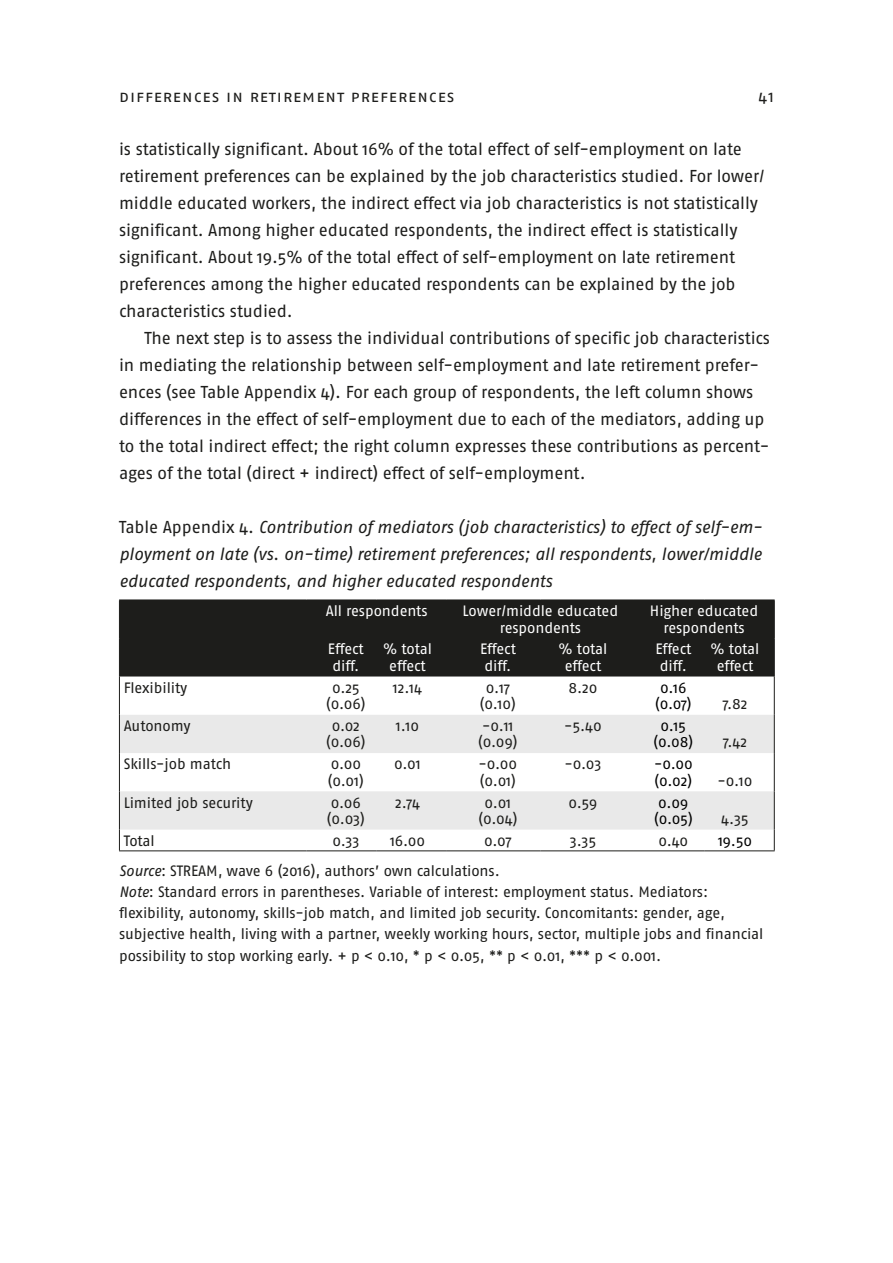
<style>
.page{position:relative;width:893px;height:1263px;background:#fff}
.page>*{position:absolute;margin:0;border:0;box-sizing:border-box;transform-origin:0 0}
.t1{font:17.25px/27px "Fago Pro";letter-spacing:-.005em;color:#1d1d1b}
.t2{font:italic 17.25px/27px "Fago Pro";letter-spacing:-.005em;color:#1d1d1b;text-align:justify}
.t3{font:16.5px "Fago Pro";letter-spacing:.06em;color:#1d1d1b}
.t4{font:15px/16.5px "Fago Pro";letter-spacing:-.005em;color:#1d1d1b}
.t5{font:15px/16.5px "Fago Pro";letter-spacing:-.005em;color:#fff;text-align:center}
.t6{font:15px/16.5px "Fago Pro";letter-spacing:-.015em;color:#000;text-align:center}
.s1{font-style:normal}
.s2{font-style:italic}
</style>
<div class="page">
<div style="left:120px;top:601px;width:654px;height:75px;background:#1d1d1b"></div>
<svg style="left:120px;top:715px;width:654px;height:115px;fill:#e9e9e9"></svg>
<hr style="left:119px;top:600px;width:188px;height:1px;background:#1d1d1b">
<hr style="left:119px;top:600px;width:1px;height:38px;background:#1d1d1b">
<hr style="left:307px;top:600px;width:70px;height:1px;background:#1d1d1b">
<hr style="left:377px;top:600px;width:70px;height:1px;background:#1d1d1b">
<hr style="left:447px;top:600px;width:93px;height:1px;background:#1d1d1b">
<hr style="left:540px;top:600px;width:94px;height:1px;background:#1d1d1b">
<hr style="left:634px;top:600px;width:70px;height:1px;background:#1d1d1b">
<hr style="left:704px;top:600px;width:71px;height:1px;background:#1d1d1b">
<hr style="left:774px;top:600px;width:1px;height:38px;background:#1d1d1b">
<hr style="left:119px;top:638px;width:1px;height:38px;background:#1d1d1b">
<hr style="left:774px;top:638px;width:1px;height:38px;background:#1d1d1b">
<hr style="left:119px;top:676px;width:1px;height:39px;background:#1d1d1b">
<hr style="left:774px;top:676px;width:1px;height:39px;background:#1d1d1b">
<hr style="left:119px;top:715px;width:1px;height:38px;background:#1d1d1b">
<hr style="left:774px;top:715px;width:1px;height:38px;background:#1d1d1b">
<hr style="left:119px;top:753px;width:1px;height:38px;background:#1d1d1b">
<hr style="left:774px;top:753px;width:1px;height:38px;background:#1d1d1b">
<hr style="left:119px;top:791px;width:1px;height:39px;background:#1d1d1b">
<hr style="left:774px;top:791px;width:1px;height:39px;background:#1d1d1b">
<svg style="left:119px;top:830px;width:1px;height:20px"></svg>
<svg style="left:774px;top:830px;width:1px;height:20px"></svg>
<hr style="left:119px;top:850px;width:188px;height:1px;background:#1d1d1b">
<hr style="left:307px;top:850px;width:70px;height:1px;background:#1d1d1b">
<hr style="left:377px;top:850px;width:70px;height:1px;background:#1d1d1b">
<hr style="left:447px;top:850px;width:93px;height:1px;background:#1d1d1b">
<hr style="left:540px;top:850px;width:94px;height:1px;background:#1d1d1b">
<hr style="left:634px;top:850px;width:70px;height:1px;background:#1d1d1b">
<hr style="left:704px;top:850px;width:71px;height:1px;background:#1d1d1b">
<p class="t3" style="left:119px;top:87px;width:337px">D ifferences in retirement preferences</p>
<p class="t3" style="left:758px;top:87px;width:17px">41</p>
<p class="t1" style="left:119px;top:135px;width:647px">is statistically significant. About 16% of the total effect of self-employment on late retirement preferences can be explained by the job characteristics studied. For lower/ middle educated workers, the indirect effect via job characteristics is not statistically significant. Among higher educated respondents, the indirect effect is statistically significant. About 19.5% of the total effect of self-employment on late retirement preferences among the higher educated respondents can be explained by the job characteristics studied.</p>
<p class="t1" style="left:119px;top:324px;width:652px;text-indent:26px">The next step is to assess the individual contributions of specific job characteristics in mediating the relationship between self-employment and late retirement prefer&shy;ences (see Table Appendix 4). For each group of respondents, the left column shows differences in the effect of self-employment due to each of the mediators, adding up to the total indirect effect; the right column expresses these contributions as percent&shy;ages of the total (direct + indirect) effect of self-employment.</p>
<p class="t2" style="left:119px;top:513px;width:645px"><span class="s1">Table Appendix 4.</span> Contribution of mediators (job characteristics) to effect of self-em&shy;ployment on late (vs. on-time) retirement preferences; all respondents, lower/middle educated respondents, and higher educated respondents</p>
<p class="t5" style="left:326px;top:603px;width:104px">All respondents</p>
<p class="t5" style="left:463px;top:603px;width:157px">Lower/middle educated respondents</p>
<p class="t5" style="left:650px;top:603px;width:110px">Higher educated respondents</p>
<p class="t5" style="left:328px;top:641px;width:37px;text-align:left">Effect diff.</p>
<p class="t5" style="left:383px;top:641px;width:50px">% total effect</p>
<p class="t5" style="left:480px;top:641px;width:37px;text-align:left">Effect diff.</p>
<p class="t5" style="left:559px;top:641px;width:50px">% total effect</p>
<p class="t5" style="left:655px;top:641px;width:37px;text-align:left">Effect diff.</p>
<p class="t5" style="left:711px;top:641px;width:50px">% total effect</p>
<p class="t4" style="left:124px;top:679px;width:65px">Flexibility</p>
<p class="t4" style="left:326px;top:679px;width:41px;text-align:center">0.25 (0.06)</p>
<p class="t4" style="left:393px;top:679px;width:31px">12.14</p>
<p class="t4" style="left:480px;top:679px;width:37px;text-align:center">0.17 (0.10)</p>
<p class="t4" style="left:568px;top:679px;width:30px">8.20</p>
<p class="t6" style="left:655px;top:679px;width:38px">0.16 (0.07)</p>
<p class="t4" style="left:722px;top:696px;width:26px">7.82</p>
<p class="t4" style="left:124px;top:717px;width:68px">Autonomy</p>
<p class="t4" style="left:326px;top:717px;width:41px;text-align:center">0.02 (0.06)</p>
<p class="t4" style="left:396px;top:717px;width:25px">1.10</p>
<p class="t4" style="left:478px;top:717px;width:41px">-0.11 (0.09)</p>
<p class="t4" style="left:564px;top:717px;width:39px">-5.40</p>
<p class="t6" style="left:653px;top:717px;width:41px">0.15 (0.08)</p>
<p class="t4" style="left:124px;top:756px;width:109px">Skills-job match</p>
<p class="t4" style="left:328px;top:756px;width:37px">0.00 (0.01)</p>
<p class="t4" style="left:394px;top:756px;width:28px">0.01</p>
<p class="t4" style="left:479px;top:756px;width:40px">-0.00 (0.01)</p>
<p class="t4" style="left:564px;top:756px;width:38px">-0.03</p>
<p class="t6" style="left:654px;top:756px;width:40px;text-align:left">-0.00 (0.02)</p>
<p class="t4" style="left:124px;top:794px;width:131px">Limited job security</p>
<p class="t4" style="left:327px;top:794px;width:39px">0.06 (0.03)</p>
<p class="t4" style="left:395px;top:794px;width:27px">2.74</p>
<p class="t4" style="left:478px;top:794px;width:40px;text-align:center">0.01 (0.04)</p>
<p class="t4" style="left:568px;top:794px;width:31px">0.59</p>
<p class="t6" style="left:654px;top:794px;width:40px;text-align:left">0.09 (0.05)</p>
<p class="t4" style="left:723px;top:734px;width:26px">7.42</p>
<p class="t4" style="left:717px;top:772px;width:36px">-0.10</p>
<p class="t4" style="left:721px;top:810px;width:29px">4.35</p>
<p class="t4" style="left:124px;top:832px;width:33px">Total</p>
<p class="t4" style="left:332px;top:832px;width:29px">0.33</p>
<p class="t4" style="left:390px;top:832px;width:37px">16.00</p>
<p class="t4" style="left:484px;top:832px;width:29px">0.07</p>
<p class="t4" style="left:570px;top:832px;width:28px">3.35</p>
<p class="t4" style="left:658px;top:832px;width:31px">0.40</p>
<p class="t6" style="left:718px;top:832px;width:36px">19.50</p>
<p class="t4" style="left:119px;top:861px;width:646px;line-height:21px"><span class="s2">Source</span>: STREAM, wave 6 (2016), authors’ own calculations.<br><span class="s2">Note</span>: Standard errors in parentheses. Variable of interest: employment status. Mediators: flexibility, autonomy, skills-job match, and limited job security. Concomitants: gender, age, subjective health, living with a partner, weekly working hours, sector, multiple jobs and financial possibility to stop working early. + p &lt; 0.10, * p &lt; 0.05, ** p &lt; 0.01, *** p &lt; 0.001.</p>
</div>
